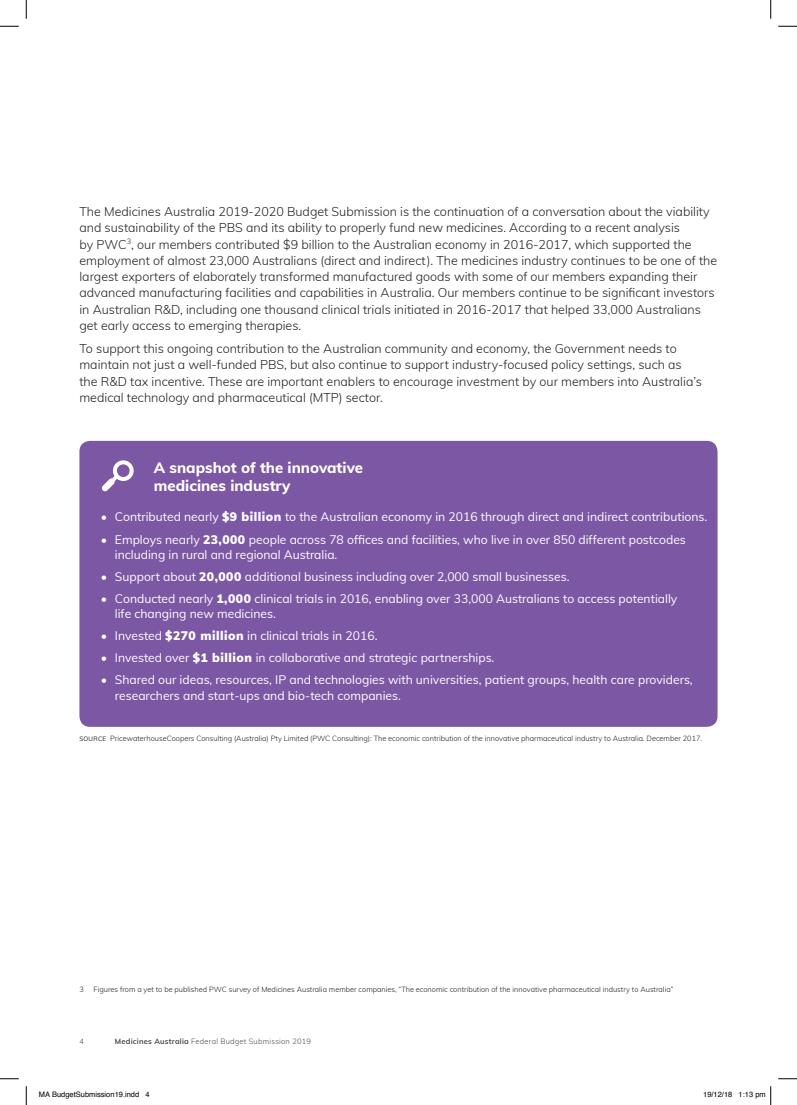
<style>
.page{position:relative;width:797px;height:1105px;background:#fff}
.page>*{position:absolute;margin:0;border:0;box-sizing:border-box;transform-origin:0 0}
.t1{font:800 15px/17.5px "Muli";color:#fff}
.t2{font:300 12.5px/16.2px "Muli";color:#231f20}
.t3{font:12.12px/15px "Muli";color:#fff}
.t4{font:300 7.5px "Muli";letter-spacing:.03em;color:#4b4c4d}
.t5{font:7.5px "Helvetica";color:#000}
.t6{font:300 7.38px "Muli";color:#231f20}
.s1{font-weight:300}
.s2{font-weight:900}
.s3{font-weight:400;font-size:6.25px}
.s4{font-weight:700}
</style>
<div class="page">
<div style="left:79px;top:441px;width:638px;height:286px;background:#7c57a4;border-radius:11px"></div>
<svg style="left:101px;top:460px;width:33px;height:32px"></svg>
<svg style="left:0;top:25px;width:19px;height:2px"></svg>
<svg style="left:778px;top:25px;width:19px;height:2px"></svg>
<svg style="left:0;top:1078px;width:19px;height:1px"></svg>
<svg style="left:778px;top:1078px;width:19px;height:1px"></svg>
<svg style="left:25px;top:0;width:2px;height:19px"></svg>
<svg style="left:25px;top:1086px;width:2px;height:19px"></svg>
<svg style="left:770px;top:0;width:1px;height:19px"></svg>
<svg style="left:770px;top:1086px;width:1px;height:19px"></svg>
<p class="t2" style="left:79px;top:203px;width:639px">The Medicines Australia 2019-2020 Budget Submission is the continuation of a conversation about the viability and sustainability of the PBS and its ability to properly fund new medicines. According to a recent analysis<br>by PWC<sup>3</sup>, our members contributed $9 billion to the Australian economy in 2016-2017, which supported the employment of almost 23,000 Australians (direct and indirect). The medicines industry continues to be one of the largest exporters of elaborately transformed manufactured goods with some of our members expanding their advanced manufacturing facilities and capabilities in Australia. Our members continue to be significant investors in Australian R&amp;D, including one thousand clinical trials initiated in 2016‑2017 that helped 33,000 Australians get early access to emerging therapies.</p>
<p class="t2" style="left:79px;top:340px;width:624px">To support this ongoing contribution to the Australian community and economy, the Government needs to maintain not just a well-funded PBS, but also continue to support industry-focused policy settings, such as the R&amp;D tax incentive. These are important enablers to encourage investment by our members into Australia’s medical technology and pharmaceutical (MTP) sector.</p>
<p class="t1" style="left:154px;top:459px;width:211px">A snapshot of the innovative medicines industry</p>
<p class="t3" style="left:101px;top:509px;width:608px"><span class="s1">•</span> Contributed nearly <span class="s2">$9 billion</span> to the Australian economy in 2016 through direct and indirect contributions.</p>
<p class="t3" style="left:115px;top:531px;width:572px;text-indent:-14px"><span class="s1">•</span> Employs nearly <span class="s2">23,000</span> people across 78 offices and facilities, who live in over 850 different postcodes including in rural and regional Australia.</p>
<p class="t3" style="left:101px;top:568px;width:470px"><span class="s1">•</span> Support about <span class="s2">20,000</span> additional business including over 2,000 small businesses.</p>
<p class="t3" style="left:115px;top:590px;width:564px;text-indent:-14px"><span class="s1">•</span> Conducted nearly <span class="s2">1,000</span> clinical trials in 2016, enabling over 33,000 Australians to access potentially life changing new medicines.</p>
<p class="t3" style="left:101px;top:627px;width:278px"><span class="s1">•</span> Invested <span class="s2">$270 million</span> in clinical trials in 2016.</p>
<p class="t3" style="left:101px;top:649px;width:395px"><span class="s1">•</span> Invested over <span class="s2">$1 billion</span> in collaborative and strategic partnerships.</p>
<p class="t3" style="left:115px;top:671px;width:579px;line-height:16.2px;text-indent:-14px"><span class="s1">•</span> Shared our ideas, resources, IP and technologies with universities, patient groups, health care providers, researchers and start-ups and bio‑tech companies.</p>
<p class="t6" style="left:79px;top:733px;width:624px"><span class="s3">SOURCE</span> PricewaterhouseCoopers Consulting (Australia) Pty Limited (PWC Consulting): The economic contribution of the innovative pharmaceutical industry to Australia. December 2017.</p>
<p class="t6" style="left:79px;top:984px;width:6px">3</p>
<p class="t6" style="left:94px;top:984px;width:581px">Figures from a yet to be published PWC survey of Medicines Australia member companies, “The economic contribution of the innovative pharmaceutical industry to Australia”</p>
<p class="t4" style="left:79px;top:1035px;width:6px">4</p>
<p class="t4" style="left:115px;top:1035px;width:198px"><span class="s4">Medicines Australia</span> Federal Budget Submission 2019</p>
<p class="t5" style="left:39px;top:1089px;width:112px">MA BudgetSubmission19.indd 4</p>
<p class="t5" style="left:703px;top:1089px;width:64px">19/12/18 1:13 pm</p>
</div>
